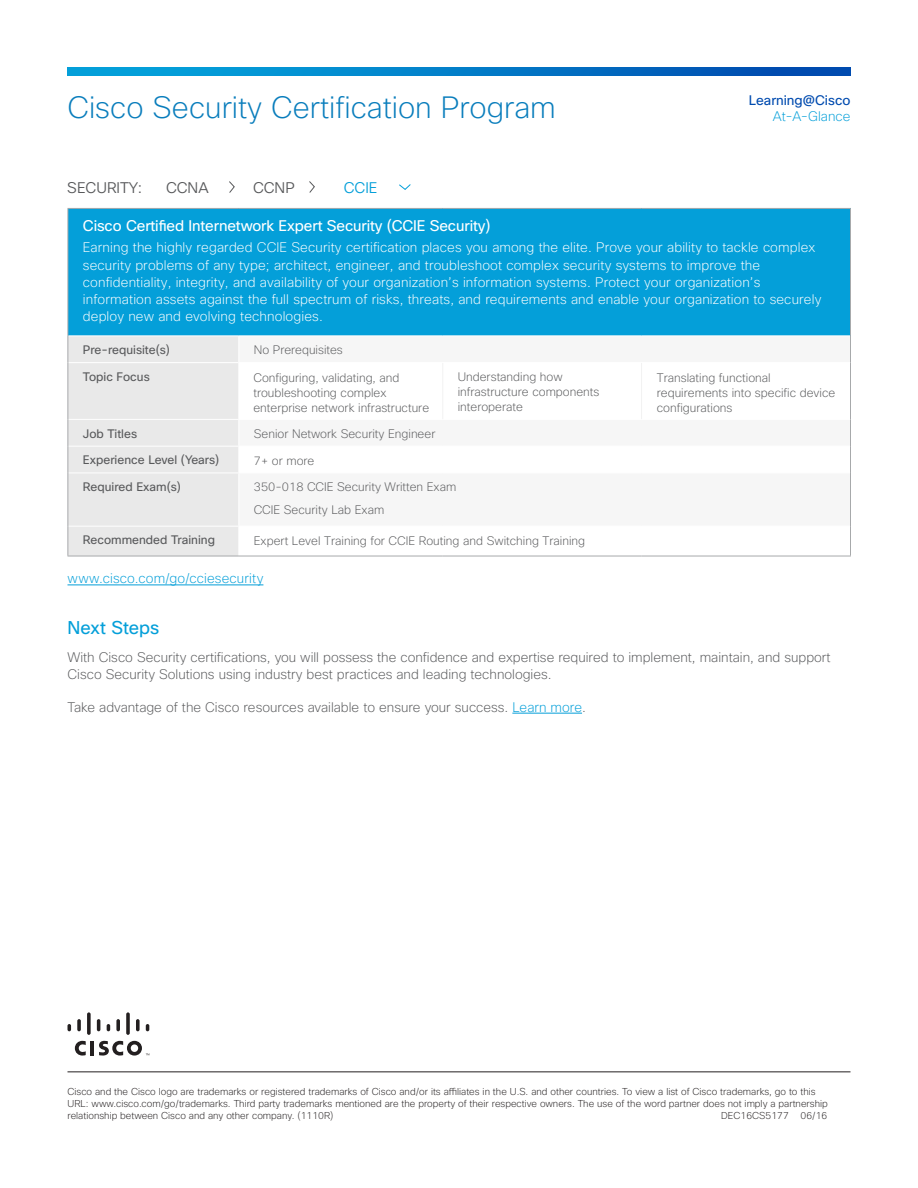
<style>
.page{position:relative;width:918px;height:1188px;background:#fff}
.page>*{position:absolute;margin:0;border:0;box-sizing:border-box;transform-origin:0 0}
.t1{font:200 30px "Cisco Sans";color:#097dbc}
.t2{font:18px "Cisco Sans";color:#049fd9}
.t3{font:15px "Cisco Sans";letter-spacing:-.01em;color:#fff}
.t4{font:300 15px "Cisco Sans";color:#58595b}
.t5{font:300 15px "Cisco Sans";color:#049fd9}
.t6{font:200 13.5px/17.2px "Cisco Sans";letter-spacing:.01em;color:#fff}
.t7{font:200 13.5px/17.2px "Cisco Sans";color:#58595b}
.t8{font:200 13.5px "Cisco Sans";letter-spacing:.01em;color:#049fd9}
.t9{font:13.5px "Cisco Sans";color:#004baf}
.t10{font:200 12px/15px "Cisco Sans";color:#58595b}
.t11{font:12px "Cisco Sans";color:#58595b}
.t12{font:200 9.75px/12px "Cisco Sans";color:#231f20}
.s1{color:#049fd9}
</style>
<div class="page">
<svg style="left:68px;top:68px;width:782px;height:8px;background:#027ac6"></svg>
<hr style="left:68px;top:1071px;width:782px;height:1px;background:#231f20">
<hr style="left:91px;top:1041px;width:3px;height:14px;background:#231f20">
<svg style="left:75px;top:1041px;width:11px;height:15px"></svg>
<svg style="left:68px;top:1024px;width:3px;height:7px"></svg>
<svg style="left:77px;top:1019px;width:4px;height:12px"></svg>
<svg style="left:87px;top:1012px;width:4px;height:23px"></svg>
<svg style="left:97px;top:1019px;width:3px;height:12px"></svg>
<svg style="left:107px;top:1024px;width:3px;height:7px"></svg>
<svg style="left:116px;top:1019px;width:4px;height:12px"></svg>
<svg style="left:126px;top:1012px;width:4px;height:23px"></svg>
<svg style="left:136px;top:1019px;width:4px;height:12px"></svg>
<svg style="left:146px;top:1024px;width:3px;height:7px"></svg>
<svg style="left:99px;top:1041px;width:50px;height:15px"></svg>
<hr style="left:68px;top:585px;width:195px;height:1px;background:#049fd9">
<hr style="left:512px;top:713px;width:70px;height:1px;background:#049fd9">
<div style="left:68px;top:208px;width:782px;height:128px;background:#049fd9"></div>
<svg style="left:239px;top:555px;width:611px;height:1px"></svg>
<hr style="left:442px;top:363px;width:1px;height:56px;background:#f2f2f2">
<hr style="left:641px;top:363px;width:1px;height:56px;background:#f2f2f2">
<hr style="left:68px;top:209px;width:1px;height:127px;background:#a7a9ab">
<hr style="left:68px;top:208px;width:171px;height:1px;background:#a7a9ab">
<hr style="left:239px;top:208px;width:204px;height:1px;background:#a7a9ab">
<hr style="left:443px;top:208px;width:199px;height:1px;background:#a7a9ab">
<hr style="left:642px;top:208px;width:209px;height:1px;background:#a7a9ab">
<hr style="left:850px;top:209px;width:1px;height:127px;background:#a7a9ab">
<svg style="left:850px;top:336px;width:1px;height:27px"></svg>
<hr style="left:850px;top:363px;width:1px;height:56px;background:#a7a9ab">
<div style="left:68px;top:336px;width:171px;height:220px;background:#e9e9e9"></div>
<svg style="left:850px;top:419px;width:1px;height:54px"></svg>
<hr style="left:68px;top:473px;width:1px;height:53px;background:#a7a9ab">
<hr style="left:850px;top:473px;width:1px;height:53px;background:#a7a9ab">
<hr style="left:68px;top:526px;width:1px;height:30px;background:#a7a9ab">
<hr style="left:68px;top:556px;width:171px;height:1px;background:#a7a9ab">
<hr style="left:239px;top:556px;width:204px;height:1px;background:#a7a9ab">
<hr style="left:443px;top:556px;width:199px;height:1px;background:#a7a9ab">
<hr style="left:642px;top:556px;width:209px;height:1px;background:#a7a9ab">
<hr style="left:850px;top:526px;width:1px;height:30px;background:#a7a9ab">
<svg style="left:309px;top:181px;width:6px;height:12px"></svg>
<svg style="left:399px;top:184px;width:12px;height:6px"></svg>
<svg style="left:229px;top:181px;width:6px;height:12px"></svg>
<h1 class="t1" style="left:68px;top:88px;width:490px">Cisco Security Certification Program</h1>
<p class="t9" style="left:749px;top:92px;width:103px">Learning@Cisco</p>
<p class="t8" style="left:773px;top:108px;width:79px">At-A-Glance</p>
<p class="t4" style="left:67px;top:178px;width:76px">SECURITY:</p>
<p class="t4" style="left:166px;top:178px;width:44px">CCNA</p>
<p class="t4" style="left:253px;top:178px;width:43px">CCNP</p>
<p class="t5" style="left:344px;top:178px;width:35px">CCIE</p>
<p class="t3" style="left:83px;top:216px;width:409px">Cisco Certified Internetwork Expert Security (CCIE Security)</p>
<p class="t6" style="left:83px;top:239px;width:740px">Earning the highly regarded CCIE Security certification places you among the elite. Prove your ability to tackle complex security problems of any type; architect, engineer, and troubleshoot complex security systems to improve the confidentiality, integrity, and availability of your organization’s information systems. Protect your organization’s information assets against the full spectrum of risks, threats, and requirements and enable your organization to securely deploy new and evolving technologies.</p>
<p class="t11" style="left:83px;top:342px;width:89px">Pre-requisite(s)</p>
<p class="t10" style="left:254px;top:343px;width:91px">No Prerequisites</p>
<p class="t11" style="left:83px;top:369px;width:68px">Topic Focus</p>
<p class="t10" style="left:253px;top:370px;width:177px">Configuring, validating, and troubleshooting complex enterprise network infrastructure</p>
<p class="t10" style="left:458px;top:370px;width:143px">Understanding how infrastructure components interoperate</p>
<p class="t10" style="left:657px;top:370px;width:180px">Translating functional requirements into specific device configurations</p>
<p class="t11" style="left:83px;top:426px;width:56px">Job Titles</p>
<p class="t10" style="left:254px;top:426px;width:183px">Senior Network Security Engineer</p>
<p class="t11" style="left:83px;top:452px;width:138px">Experience Level (Years)</p>
<p class="t10" style="left:254px;top:454px;width:62px">7+ or more</p>
<p class="t11" style="left:83px;top:479px;width:100px">Required Exam(s)</p>
<p class="t10" style="left:254px;top:476px;width:204px;line-height:22.5px">350-018 CCIE Security Written Exam<br>CCIE Security Lab Exam</p>
<p class="t11" style="left:83px;top:532px;width:134px">Recommended Training</p>
<p class="t10" style="left:254px;top:534px;width:333px">Expert Level Training for CCIE Routing and Switching Training</p>
<p class="t8" style="left:68px;top:570px;width:197px">www.cisco.com/go/cciesecurity</p>
<h2 class="t2" style="left:68px;top:616px;width:93px">Next Steps</h2>
<p class="t7" style="left:68px;top:649px;width:765px">With Cisco Security certifications, you will possess the confidence and expertise required to implement, maintain, and support<br>Cisco Security Solutions using industry best practices and leading technologies.</p>
<p class="t7" style="left:68px;top:699px;width:520px">Take advantage of the Cisco resources available to ensure your success. <span class="s1">Learn more</span>.</p>
<p class="t12" style="left:68px;top:1085px;width:762px">Cisco and the Cisco logo are trademarks or registered trademarks of Cisco and/or its affiliates in the U.S. and other countries. To view a list of Cisco trademarks, go to this<br>URL: www.cisco.com/go/trademarks. Third party trademarks mentioned are the property of their respective owners. The use of the word partner does not imply a partnership relationship between Cisco and any other company. (1110R)</p>
<p class="t12" style="left:721px;top:1109px;width:108px">DEC16CS5177 06/16</p>
</div>
